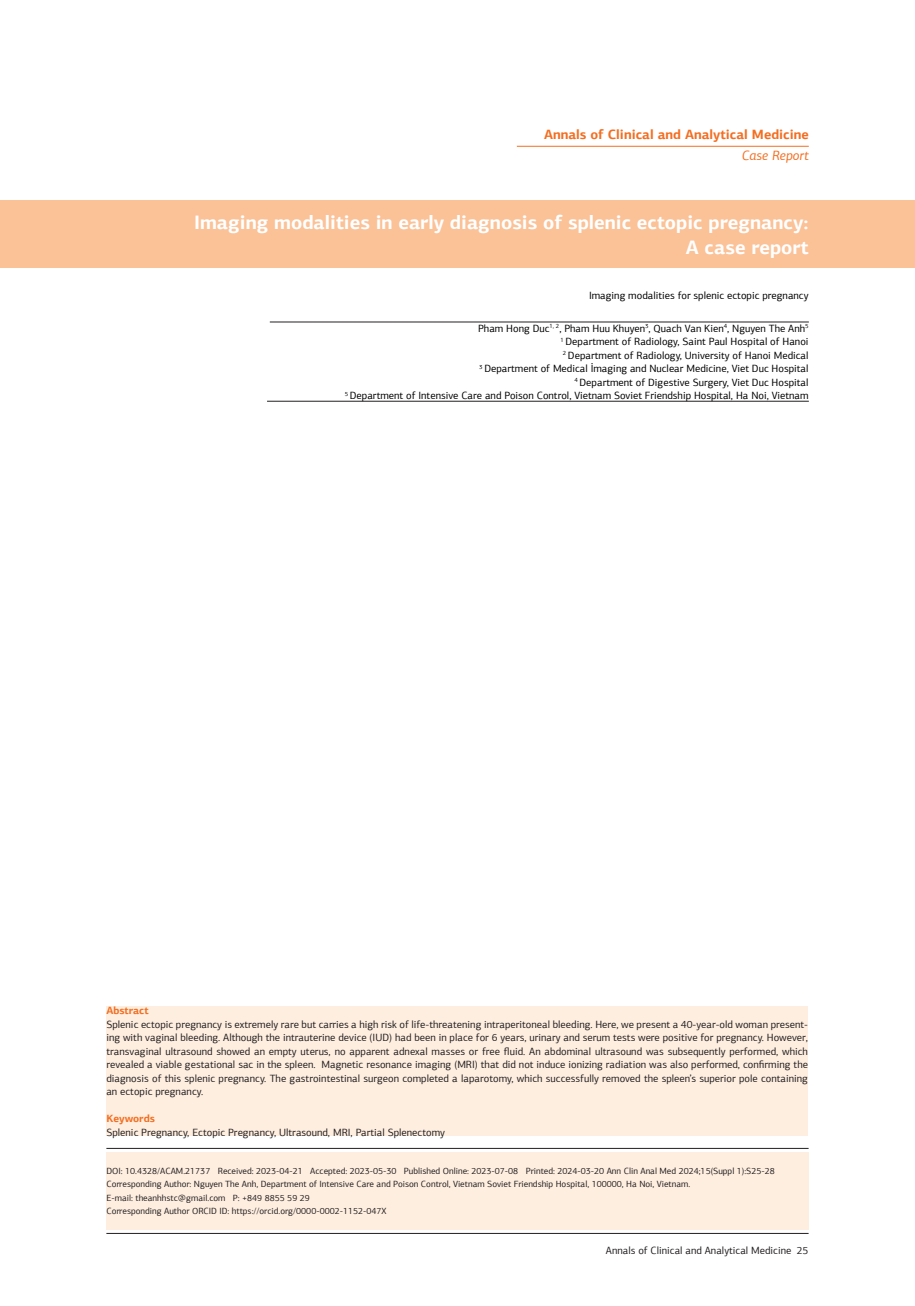
<style>
.page{position:relative;width:915px;height:1306px;background:#fff}
.page>*{position:absolute;margin:0;border:0;box-sizing:border-box;transform-origin:0 0}
.t1{font:700 19.5px/25.5px "PF Agora Sans Pro";color:#fff;text-align:right}
.t2{font:700 13.5px "PF Agora Sans Pro";color:#f36e21}
.t3{font:italic 13.5px "PF Agora Sans Pro";color:#f36e21}
.t4{font:10.5px/13.5px "PF Agora Sans Pro";color:#231f20;text-align:justify}
.t5{font:10.5px/13.5px "PF Agora Sans Pro";color:#000;text-align:right}
.t6{font:700 10.5px "PF Agora Sans Pro";color:#f36e21}
.t7{font:9px/13.5px "PF Agora Sans Pro";color:#231f20}
</style>
<div class="page">
<hr style="left:106px;top:1233px;width:702px;height:1px;background:#231f20">
<div style="left:0;top:200px;width:914px;height:68px;background:#fbc197"></div>
<hr style="left:106px;top:1148px;width:702px;height:1px;background:#231f20">
<hr style="left:270px;top:322px;width:538px;height:1px;background:#231f20">
<hr style="left:267px;top:401px;width:541px;height:1px;background:#231f20">
<hr style="left:516px;top:146px;width:292px;height:1px;background:#f36e21">
<div style="left:106px;top:1151px;width:702px;height:78px;background:#feeee0"></div>
<div style="left:106px;top:1006px;width:701px;height:129px;background:#feeee0"></div>
<p class="t2" style="left:544px;top:126px;width:266px">Annals of Clinical and Analytical Medicine</p>
<p class="t3" style="left:741px;top:147px;width:68px">Case Report</p>
<h1 class="t1" style="left:194px;top:209px;width:615px">Imaging modalities in early diagnosis of splenic ectopic pregnancy:<br>A case report</h1>
<p class="t5" style="left:588px;top:288px;width:221px">Imaging modalities for splenic ectopic pregnancy</p>
<p class="t5" style="left:344px;top:321px;width:465px">Pham Hong Duc<sup>1,</sup> <sup>2</sup>, Pham Huu Khuyen<sup>3</sup>, Quach Van Kien<sup>4</sup>, Nguyen The Anh<sup>5<br>1</sup> Department of Radiology, Saint Paul Hospital of Hanoi<br><sup>2</sup> Department of Radiology, University of Hanoi Medical<br><sup>3</sup> Department of Medical İmaging and Nuclear Medicine, Viet Duc Hospital<br><sup>4</sup> Department of Digestive Surgery, Viet Duc Hospital<br><sup>5</sup> Department of Intensive Care and Poison Control, Vietnam Soviet Friendship Hospital, Ha Noi, Vietnam</p>
<p class="t6" style="left:106px;top:1004px;width:44px">Abstract</p>
<p class="t4" style="left:106px;top:1017px;width:703px">Splenic ectopic pregnancy is extremely rare but carries a high risk of life-threatening intraperitoneal bleeding. Here, we present a 40-year-old woman present&shy;ing with vaginal bleeding. Although the intrauterine device (IUD) had been in place for 6 years, urinary and serum tests were positive for pregnancy. However, transvaginal ultrasound showed an empty uterus, no apparent adnexal masses or free fluid. An abdominal ultrasound was subsequently performed, which revealed a viable gestational sac in the spleen. Magnetic resonance imaging (MRI) that did not induce ionizing radiation was also performed, confirming the diagnosis of this splenic pregnancy. The gastrointestinal surgeon completed a laparotomy, which successfully removed the spleen’s superior pole containing an ectopic pregnancy.</p>
<p class="t6" style="left:106px;top:1112px;width:50px">Keywords</p>
<p class="t4" style="left:106px;top:1125px;width:340px">Splenic Pregnancy, Ectopic Pregnancy, Ultrasound, MRI, Partial Splenectomy</p>
<p class="t7" style="left:106px;top:1164px;width:669px">DOI: 10.4328/ACAM.21737 Received: 2023-04-21 Accepted: 2023-05-30 Published Online: 2023-07-08 Printed: 2024-03-20 Ann Clin Anal Med 2024;15(Suppl 1):S25-28<br>Corresponding Author: Nguyen The Anh, Department of Intensive Care and Poison Control, Vietnam Soviet Friendship Hospital, 100000, Ha Noi, Vietnam.<br>E-mail: theanhhstc@gmail.com P: +849 8855 59 29<br>Corresponding Author ORCID ID: https://orcid.org/0000-0002-1152-047X</p>
<p class="t4" style="left:605px;top:1243px;width:204px">Annals of Clinical and Analytical Medicine 25</p>
</div>
